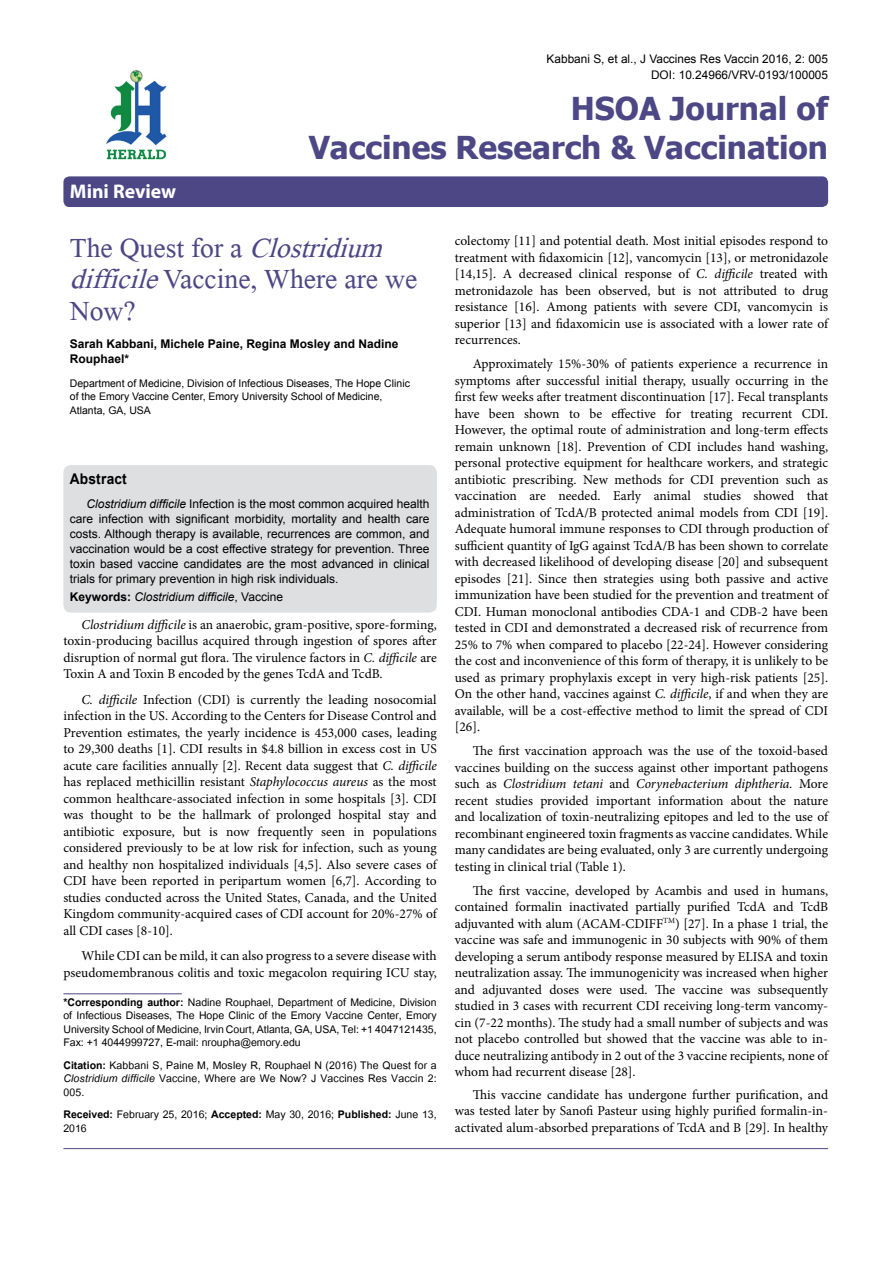
<style>
.page{position:relative;width:893px;height:1263px;background:#fff}
.page>*{position:absolute;margin:0;border:0;box-sizing:border-box;transform-origin:0 0}
.t1{font:41.25px/31.5px "Microsoft Himalaya";color:#4d4785}
.t2{font:700 31.5px/39px "Tahoma";color:#4d4785;text-align:right}
.t3{font:700 19.8px "Myriad Hebrew";color:#fff}
.t4{font:700 14.85px "Arial";letter-spacing:.015em;color:#000;scale:.93 1}
.t5{font:14.7px/13.5px "Utsaah";color:#000;text-align:justify}
.t6{font:13.5px/16.5px "Minion Pro";color:#000;text-align:justify}
.t7{font:12px/15px "Arial";color:#000;text-align:justify}
.t8{font:700 12px/15px "Arial";color:#000}
.t9{font:italic 12px "Arial";color:#000}
.t10{font:11.85px/16.5px "Arial";color:#000;text-align:right}
.t11{font:10.5px/13.5px "Arial";color:#000}
.s1{font-style:italic}
.s2{font-weight:700;font-style:normal}
.s3{font-style:normal}
.s4{font-weight:700}
</style>
<div class="page">
<div style="left:63px;top:176px;width:765px;height:31px;background:#4d4785;border-radius:6px"></div>
<hr style="left:63px;top:993px;width:119px;height:1px;background:#4d4785">
<img style="left:106px;top:70px;width:61px;height:90px">
<hr style="left:63px;top:1148px;width:765px;height:1px;background:#4d4785">
<div style="left:63px;top:465px;width:374px;height:148px;background:#dedfe0;border-radius:8px"></div>
<h3 class="t3" style="left:70px;top:180px;width:108px">Mini Review</h3>
<p class="t10" style="left:547px;top:50px;width:283px">Kabbani S, et al., J Vaccines Res Vaccin 2016, 2: 005<br>DOI: 10.24966/VRV-0193/100005</p>
<h2 class="t2" style="left:309px;top:87px;width:521px">HSOA Journal of<br>Vaccines Research &amp; Vaccination</h2>
<h1 class="t1" style="left:70px;top:227px;width:349px">T h e Q u e s t fo r a <span class="s1">Clostridium difficile</span>Vaccine, Where are we<br>Now?</h1>
<p class="t8" style="left:70px;top:336px;width:330px">Sarah Kabbani, Michele Paine, Regina Mosley and Nadine<br>Rouphael*</p>
<p class="t11" style="left:70px;top:376px;width:342px">Department of Medicine, Division of Infectious Diseases, The Hope Clinic of the Emory Vaccine Center, Emory University School of Medicine,<br>Atlanta, GA, USA</p>
<p class="t4" style="left:70px;top:469px;width:63px">Abstract</p>
<p class="t7" style="left:70px;top:497px;width:361px;text-indent:16px"><span class="s1">Clostridium difficile</span> Infection is the most common acquired health care infection with significant morbidity, mortality and health care costs. Although therapy is available, recurrences are common, and vaccination would be a cost effective strategy for prevention. Three toxin based vaccine candidates are the most advanced in clinical trials for primary prevention in high risk individuals.</p>
<p class="t9" style="left:70px;top:589px;width:215px"><span class="s2">Keywords:</span> Clostridium difficile<span class="s3">, Vaccine</span></p>
<p class="t6" style="left:63px;top:616px;width:375px;text-indent:18px"><span class="s1">Clostridium difficile</span> is an anaerobic, gram-positive, spore-forming, toxin-producing bacillus acquired through ingestion of spores after disruption of normal gut flora. The virulence factors in <span class="s1">C. difficile</span> are Toxin A and Toxin B encoded by the genes TcdA and TcdB.</p>
<p class="t6" style="left:63px;top:691px;width:375px;text-indent:18px"><span class="s1">C. difficile</span> Infection (CDI) is currently the leading nosocomial infection in the US. According to the Centers for Disease Control and Prevention estimates, the yearly incidence is 453,000 cases, leading to 29,300 deaths [1]. CDI results in $4.8 billion in excess cost in US acute care facilities annually [2]. Recent data suggest that <span class="s1">C. difficile </span>has replaced methicillin resistant <span class="s1">Staphylococcus aureus</span> as the most common healthcare-associated infection in some hospitals [3]. CDI was thought to be the hallmark of prolonged hospital stay and antibiotic exposure, but is now frequently seen in populations considered previously to be at low risk for infection, such as young and healthy non hospitalized individuals [4,5]. Also severe cases of CDI have been reported in peripartum women [6,7]. According to studies conducted across the United States, Canada, and the United Kingdom community-acquired cases of CDI account for 20%-27% of all CDI cases [8-10].</p>
<p class="t6" style="left:63px;top:948px;width:375px;text-align:right">While CDI can be mild, it can also progress to a severe disease with pseudomembranous colitis and toxic megacolon requiring ICU stay,</p>
<p class="t5" style="left:63px;top:996px;width:375px"><span class="s4">*Corresponding author:</span> Nadine Rouphael, Department of Medicine, Division of Infectious Diseases, The Hope Clinic of the Emory Vaccine Center, Emory University School of Medicine, Irvin Court, Atlanta, GA, USA, Tel: +1 4047121435, Fax: +1 4044999727, E-mail: nroupha@emory.edu</p>
<p class="t5" style="left:63px;top:1059px;width:375px"><span class="s4">Citation:</span> Kabbani S, Paine M, Mosley R, Rouphael N (2016) The Quest for a <span class="s1">Clostridium difficile</span> Vaccine, Where are We Now? J Vaccines Res Vaccin 2:<br>005.</p>
<p class="t5" style="left:63px;top:1109px;width:375px"><span class="s4">Received:</span> February 25, 2016; <span class="s4">Accepted:</span> May 30, 2016; <span class="s4">Published:</span> June 13,<br>2016</p>
<p class="t6" style="left:455px;top:233px;width:375px">colectomy [11] and potential death. Most initial episodes respond to treatment with fidaxomicin [12], vancomycin [13], or metronidazole [14,15]. A decreased clinical response of <span class="s1">C. difficile</span> treated with metronidazole has been observed, but is not attributed to drug resistance [16]. Among patients with severe CDI, vancomycin is superior [13] and fidaxomicin use is associated with a lower rate of recurrences.</p>
<p class="t6" style="left:455px;top:356px;width:375px;text-indent:18px">Approximately 15%-30% of patients experience a recurrence in symptoms after successful initial therapy, usually occurring in the first few weeks after treatment discontinuation [17]. Fecal transplants have been shown to be effective for treating recurrent CDI.<br>However, the optimal route of administration and long-term effects remain unknown [18]. Prevention of CDI includes hand washing, personal protective equipment for healthcare workers, and strategic antibiotic prescribing. New methods for CDI prevention such as vaccination are needed. Early animal studies showed that administration of TcdA/B protected animal models from CDI [19].<br>Adequate humoral immune responses to CDI through production of sufficient quantity of IgG against TcdA/B has been shown to correlate with decreased likelihood of developing disease [20] and subsequent episodes [21]. Since then strategies using both passive and active immunization have been studied for the prevention and treatment of CDI. Human monoclonal antibodies CDA-1 and CDB-2 have been tested in CDI and demonstrated a decreased risk of recurrence from 25% to 7% when compared to placebo [22-24]. However considering the cost and inconvenience of this form of therapy, it is unlikely to be used as primary prophylaxis except in very high-risk patients [25].<br>On the other hand, vaccines against <span class="s1">C. difficile</span>, if and when they are available, will be a cost-effective method to limit the spread of CDI [26].</p>
<p class="t6" style="left:455px;top:743px;width:375px;text-indent:18px">The first vaccination approach was the use of the toxoid-based vaccines building on the success against other important pathogens such as <span class="s1">Clostridium tetani</span> and <span class="s1">Corynebacterium diphtheria.</span> More recent studies provided important information about the nature and localization of toxin-neutralizing epitopes and led to the use of recombinant engineered toxin fragments as vaccine candidates. While many candidates are being evaluated, only 3 are currently undergoing testing in clinical trial (Table 1).</p>
<p class="t6" style="left:455px;top:882px;width:375px;text-indent:18px">The first vaccine, developed by Acambis and used in humans, contained formalin inactivated partially purified TcdA and TcdB adjuvanted with alum (ACAM-CDIFF<sup>TM</sup>) [27]. In a phase 1 trial, the vaccine was safe and immunogenic in 30 subjects with 90% of them developing a serum antibody response measured by ELISA and toxin neutralization assay. The immunogenicity was increased when higher and adjuvanted doses were used. The vaccine was subsequently studied in 3 cases with recurrent CDI receiving long-term vancomy&shy;cin (7-22 months). The study had a small number of subjects and was not placebo controlled but showed that the vaccine was able to in&shy;duce neutralizing antibody in 2 out of the 3 vaccine recipients, none of whom had recurrent disease [28].</p>
<p class="t6" style="left:455px;top:1086px;width:375px;text-indent:18px">This vaccine candidate has undergone further purification, and was tested later by Sanofi Pasteur using highly purified formalin-in&shy;activated alum-absorbed preparations of TcdA and B [29]. In healthy</p>
</div>
